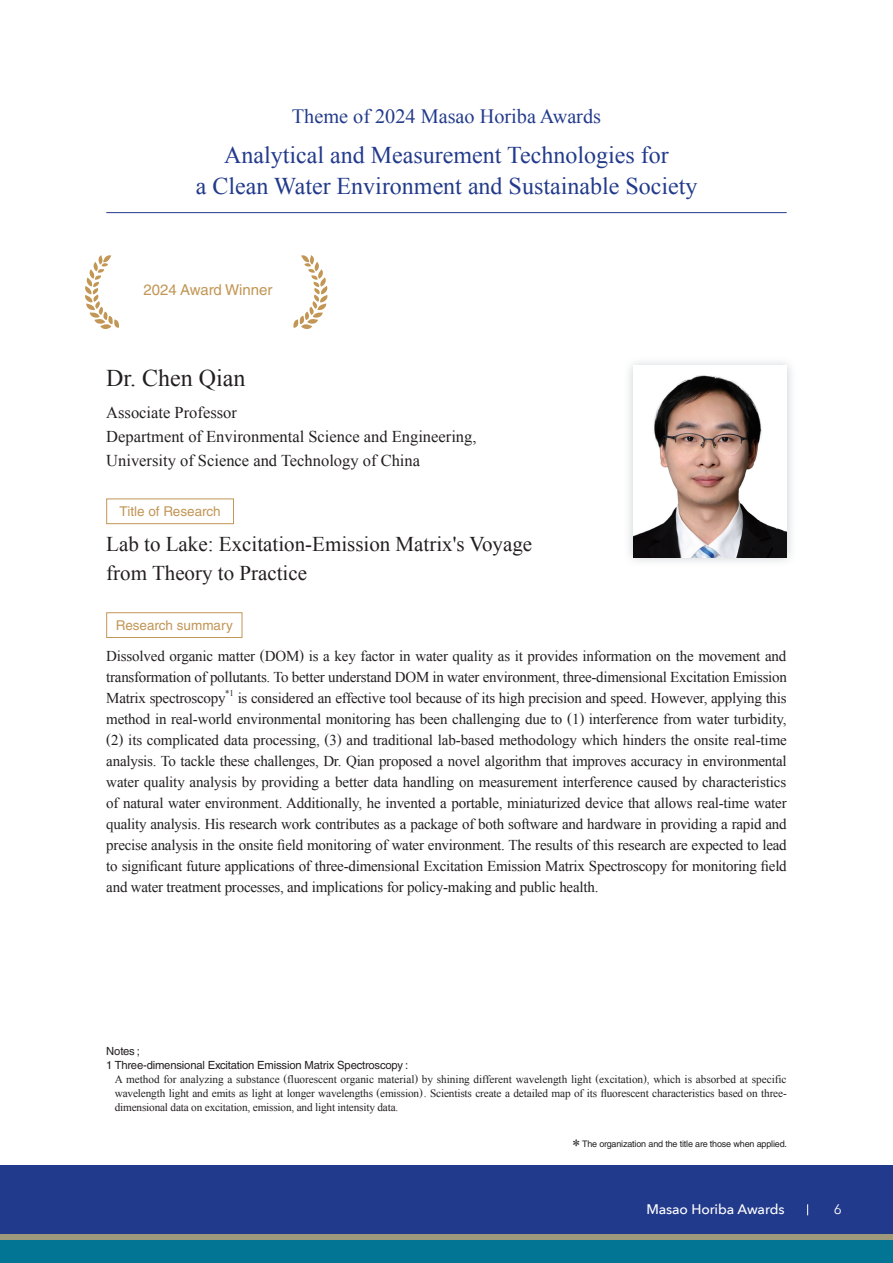
<style>
.page{position:relative;width:893px;height:1263px;background:#fff}
.page>*{position:absolute;margin:0;border:0;box-sizing:border-box;transform-origin:0 0}
.t1{font:24px/31.3px "Times New Roman";color:#223a8b;text-align:center}
.t2{font:24px "Times New Roman";color:#231f20}
.t3{font:21px/28.5px "Times New Roman";color:#231f20}
.t4{font:20.25px "Times New Roman";color:#223a8b}
.t5{font:16.5px/24px "Times New Roman";color:#231f20}
.t6{font:15px/21px "Times New Roman";letter-spacing:-.015em;color:#231f20;text-align:justify}
.t7{font:15px "Helvetica LT Std";color:#c29655}
.t8{font:500 13.8px "Avenir Next";letter-spacing:-.005em;color:#fff}
.t9{font:13.8px "Avenir Next";color:#fff}
.t10{font:13.5px "Helvetica LT Std";color:#c29655}
.t11{font:11.25px/13.8px "Times New Roman";letter-spacing:-.015em;color:#231f20;text-align:justify}
.t12{font:11.25px/13.8px "Helvetica LT Std";letter-spacing:-.015em;color:#231f20}
.t13{font:9px "Helvetica LT Std";letter-spacing:-.02em;color:#231f20}
.t14{font:8.7px "Times New Roman";color:#231f20}
.s1{font-family:"Times New Roman";font-size:16.65px}
</style>
<div class="page">
<div style="left:0;top:1240px;width:893px;height:23px;background:#017593"></div>
<div style="left:0;top:1233px;width:893px;height:7px;background:#9f997c"></div>
<div style="left:0;top:1165px;width:893px;height:68px;background:#223a8b"></div>
<hr style="left:106px;top:212px;width:681px;height:1px;background:#223a8b">
<svg style="left:85px;top:255px;width:34px;height:74px"></svg>
<svg style="left:293px;top:255px;width:34px;height:74px"></svg>
<div style="left:106px;top:498px;width:128px;height:26px;border:1px solid #c29655"></div>
<div style="left:106px;top:612px;width:136px;height:26px;border:1px solid #c29655"></div>
<div style="left:624px;top:356px;width:173px;height:211px;background:#64737f;opacity:.35"></div>
<img style="left:634px;top:366px;width:153px;height:191px">
<h3 class="t4" style="left:292px;top:103px;width:311px">Theme of 2024 Masao Horiba Awards</h3>
<h1 class="t1" style="left:196px;top:139px;width:503px">Analytical and Measurement Technologies for<br>a Clean Water Environment and Sustainable Society</h1>
<p class="t7" style="left:144px;top:281px;width:130px">2024 Award Winner</p>
<h1 class="t2" style="left:106px;top:361px;width:141px">Dr. Chen Qian</h1>
<p class="t5" style="left:106px;top:401px;width:372px">Associate Professor<br>Department of Environmental Science and Engineering,<br>University of Science and Technology of China</p>
<p class="t10" style="left:119px;top:503px;width:103px">Title of Research</p>
<h2 class="t3" style="left:106px;top:529px;width:427px">Lab to Lake: Excitation-Emission Matrix's Voyage from Theory to Practice</h2>
<p class="t10" style="left:116px;top:617px;width:118px">Research summary</p>
<p class="t6" style="left:106px;top:645px;width:682px">Dissolved organic matter (DOM) is a key factor in water quality as it provides information on the movement and transformation of pollutants. To better understand DOM in water environment, three-dimensional Excitation Emission Matrix spectroscopy</p>
<p class="t14" style="left:225px;top:687px;width:10px">*1</p>
<p class="t6" style="left:106px;top:687px;width:682px;text-indent:131px">is considered an effective tool because of its high precision and speed. However, applying this method in real-world environmental monitoring has been challenging due to (1) interference from water turbidity, (2) its complicated data processing, (3) and traditional lab-based methodology which hinders the onsite real-time analysis. To tackle these challenges, Dr. Qian proposed a novel algorithm that improves accuracy in environmental water quality analysis by providing a better data handling on measurement interference caused by characteristics of natural water environment. Additionally, he invented a portable, miniaturized device that allows real-time water quality analysis. His research work contributes as a package of both software and hardware in providing a rapid and precise analysis in the onsite field monitoring of water environment. The results of this research are expected to lead to significant future applications of three-dimensional Excitation Emission Matrix Spectroscopy for monitoring field and water treatment processes, and implications for policy-making and public health.</p>
<p class="t12" style="left:106px;top:1044px;width:303px">Notes ;<br>1 Three-dimensional Excitation Emission Matrix Spectroscopy :</p>
<p class="t11" style="left:115px;top:1072px;width:673px">A method for analyzing a substance (fluorescent organic material) by shining different wavelength light (excitation), which is absorbed at specific wavelength light and emits as light at longer wavelengths (emission). Scientists create a detailed map of its fluorescent characteristics based on three&shy;dimensional data on excitation, emission, and light intensity data.</p>
<p class="t13" style="left:572px;top:1138px;width:216px"><span class="s1">*</span> The organization and the title are those when applied.</p>
<p class="t8" style="left:646px;top:1201px;width:140px">Masao Horiba Awards</p>
<p class="t9" style="left:834px;top:1201px;width:10px">6</p>
</div>
